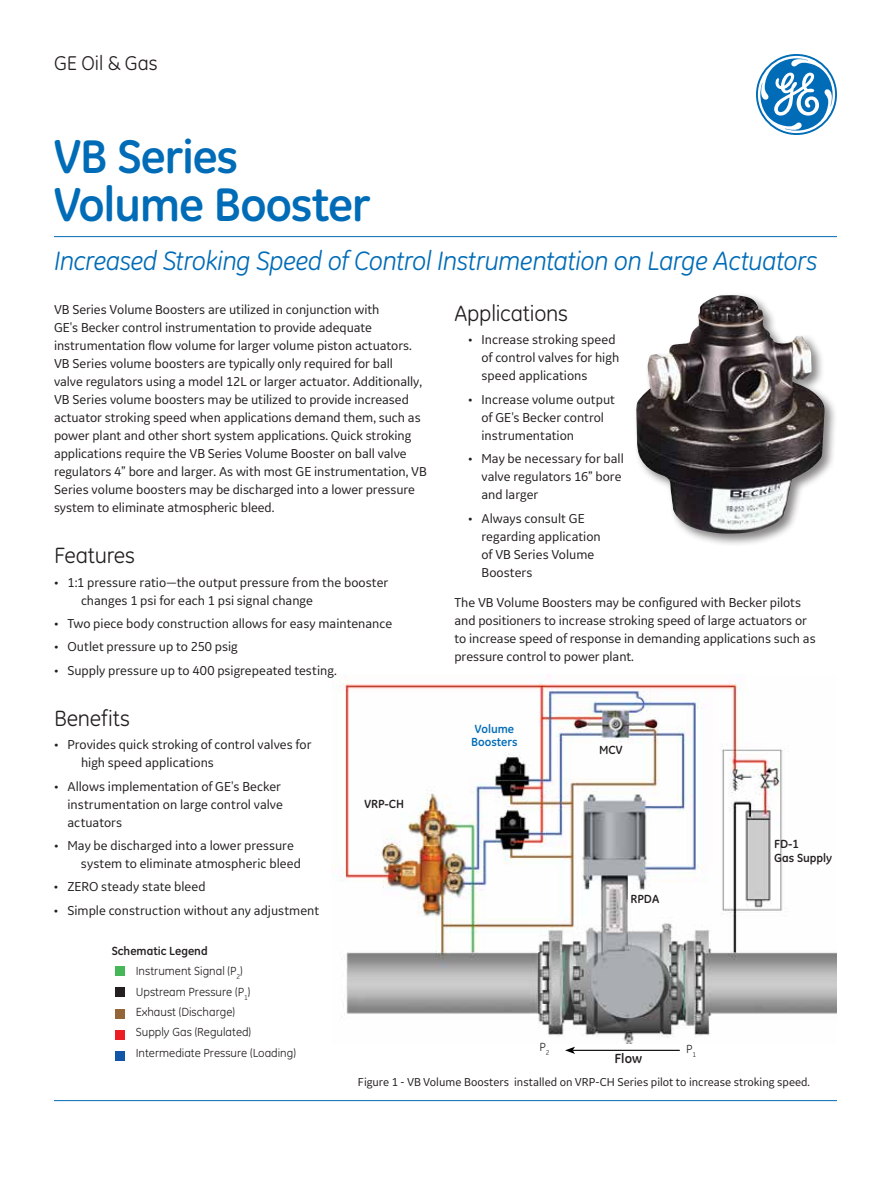
<style>
.page{position:relative;width:891px;height:1188px;background:#fff}
.page>*{position:absolute;margin:0;border:0;box-sizing:border-box;transform-origin:0 0}
.t1{font:700 48px/48px "GE Inspira";letter-spacing:-.025em;color:#006cb7}
.t2{font:italic 27px "GE Inspira";letter-spacing:-.02em;color:#006cb7}
.t3{font:22.5px "GE Inspira";letter-spacing:-.01em;color:#231f20}
.t4{font:20.25px "GE Inspira";letter-spacing:-.005em;color:#231f20}
.t5{font:13.5px/18px "GE Inspira Sans";letter-spacing:-.005em;color:#231f20}
.t6{font:700 13.5px "GE Inspira";color:#231f20}
.t7{font:12px/20.4px "GE Inspira";color:#231f20}
.t8{font:12px "GE Inspira Sans";color:#231f20}
.t9{font:700 12px/13.5px "GE Inspira";color:#231f20}
.t10{font:700 12px/13.5px "GE Inspira";color:#006cb7}
.t11{font:11.85px/20.4px "GE Inspira";color:#231f20}
.s1{font-weight:700}
</style>
<div class="page">
<img style="left:331px;top:674px;width:506px;height:369px">
<hr style="left:573px;top:1050px;width:107px;height:1px;background:#000">
<svg style="left:565px;top:1047px;width:10px;height:7px"></svg>
<svg style="left:756px;top:54px;width:81px;height:81px"></svg>
<hr style="left:54px;top:236px;width:783px;height:1px;background:#006cb7">
<hr style="left:54px;top:1100px;width:783px;height:1px;background:#006cb7">
<div style="left:634px;top:293px;width:204px;height:254px;background:#231f20;opacity:.55"></div>
<img style="left:636px;top:295px;width:189px;height:239px">
<div style="left:115px;top:966px;width:10px;height:10px;background:#45b757"></div>
<div style="left:115px;top:987px;width:10px;height:10px;background:#231f20"></div>
<div style="left:115px;top:1009px;width:10px;height:10px;background:#936538"></div>
<div style="left:115px;top:1030px;width:10px;height:10px;background:#ed1d24"></div>
<div style="left:115px;top:1051px;width:10px;height:10px;background:#1255a6"></div>
<h3 class="t4" style="left:54px;top:51px;width:105px">GE Oil &amp; Gas</h3>
<h1 class="t1" style="left:54px;top:132px;width:318px">VB Series<br>Volume Booster</h1>
<h2 class="t2" style="left:54px;top:245px;width:765px">Increased Stroking Speed of Control Instrumentation on Large Actuators</h2>
<p class="t5" style="left:54px;top:300px;width:374px">VB Series Volume Boosters are utilized in conjunction with<br>GE's Becker control instrumentation to provide adequate instrumentation flow volume for larger volume piston actuators.<br>VB Series volume boosters are typically only required for ball<br>valve regulators using a model 12L or larger actuator. Additionally, VB Series volume boosters may be utilized to provide increased actuator stroking speed when applications demand them, such as power plant and other short system applications. Quick stroking applications require the VB Series Volume Booster on ball valve regulators 4” bore and larger. As with most GE instrumentation, VB Series volume boosters may be discharged into a lower pressure system to eliminate atmospheric bleed.</p>
<h3 class="t3" style="left:54px;top:542px;width:83px">Features</h3>
<p class="t5" style="left:81px;top:573px;width:309px;text-indent:-27px">• 1:1 pressure ratio—the output pressure from the booster changes 1 psi for each 1 psi signal change</p>
<p class="t5" style="left:54px;top:614px;width:340px">• Two piece body construction allows for easy maintenance</p>
<p class="t5" style="left:54px;top:637px;width:185px">• Outlet pressure up to 250 psig</p>
<p class="t5" style="left:54px;top:661px;width:284px">• Supply pressure up to 400 psigrepeated testing.</p>
<h3 class="t3" style="left:54px;top:705px;width:77px">Benefits</h3>
<p class="t5" style="left:81px;top:735px;width:232px;text-indent:-27px">• Provides quick stroking of control valves for high speed applications</p>
<p class="t5" style="left:68px;top:777px;width:217px;text-indent:-14px">• Allows implementation of GE's Becker instrumentation on large control valve actuators</p>
<p class="t5" style="left:81px;top:836px;width:221px;text-indent:-27px">• May be discharged into a lower pressure system to eliminate atmospheric bleed</p>
<p class="t5" style="left:54px;top:877px;width:153px">• ZERO steady state bleed</p>
<p class="t5" style="left:54px;top:901px;width:267px">• Simple construction without any adjustment</p>
<p class="t9" style="left:364px;top:797px;width:41px">VRP-CH</p>
<p class="t7" style="left:136px;top:941px;width:116px;text-indent:-24px"><span class="s1">Schematic Legend<br></span>Instrument Signal (P<sub>2</sub>)<br>Upstream Pressure (P<sub>1</sub>)<br>Exhaust (Discharge)</p>
<p class="t11" style="left:136px;top:1022px;width:162px">Supply Gas (Regulated)<br>Intermediate Pressure (Loading)</p>
<h3 class="t3" style="left:454px;top:300px;width:115px">Applications</h3>
<p class="t5" style="left:482px;top:331px;width:139px;text-indent:-14px">• Increase stroking speed of control valves for high speed applications</p>
<p class="t5" style="left:482px;top:390px;width:135px;text-indent:-14px">• Increase volume output of GE's Becker control instrumentation</p>
<p class="t5" style="left:482px;top:449px;width:144px;text-indent:-14px">• May be necessary for ball valve regulators 16” bore and larger</p>
<p class="t5" style="left:482px;top:509px;width:121px;text-indent:-14px">• Always consult GE regarding application of VB Series Volume<br>Boosters</p>
<p class="t5" style="left:454px;top:593px;width:363px">The VB Volume Boosters may be configured with Becker pilots and positioners to increase stroking speed of large actuators or to increase speed of response in demanding applications such as pressure control to power plant.</p>
<p class="t10" style="left:471px;top:722px;width:48px">Volume<br>Boosters</p>
<p class="t9" style="left:599px;top:743px;width:25px">MCV</p>
<p class="t7" style="left:539px;top:1036px;width:12px">P<sub>2</sub></p>
<p class="t9" style="left:631px;top:892px;width:30px">RPDA</p>
<p class="t6" style="left:615px;top:1050px;width:29px">Flow</p>
<p class="t7" style="left:686px;top:1039px;width:12px">P<sub>1</sub></p>
<p class="t9" style="left:774px;top:837px;width:60px">FD-1<br>Gas Supply</p>
<p class="t8" style="left:358px;top:1074px;width:454px">Figure 1 - VB Volume Boosters installed on VRP-CH Series pilot to increase stroking speed.</p>
</div>
